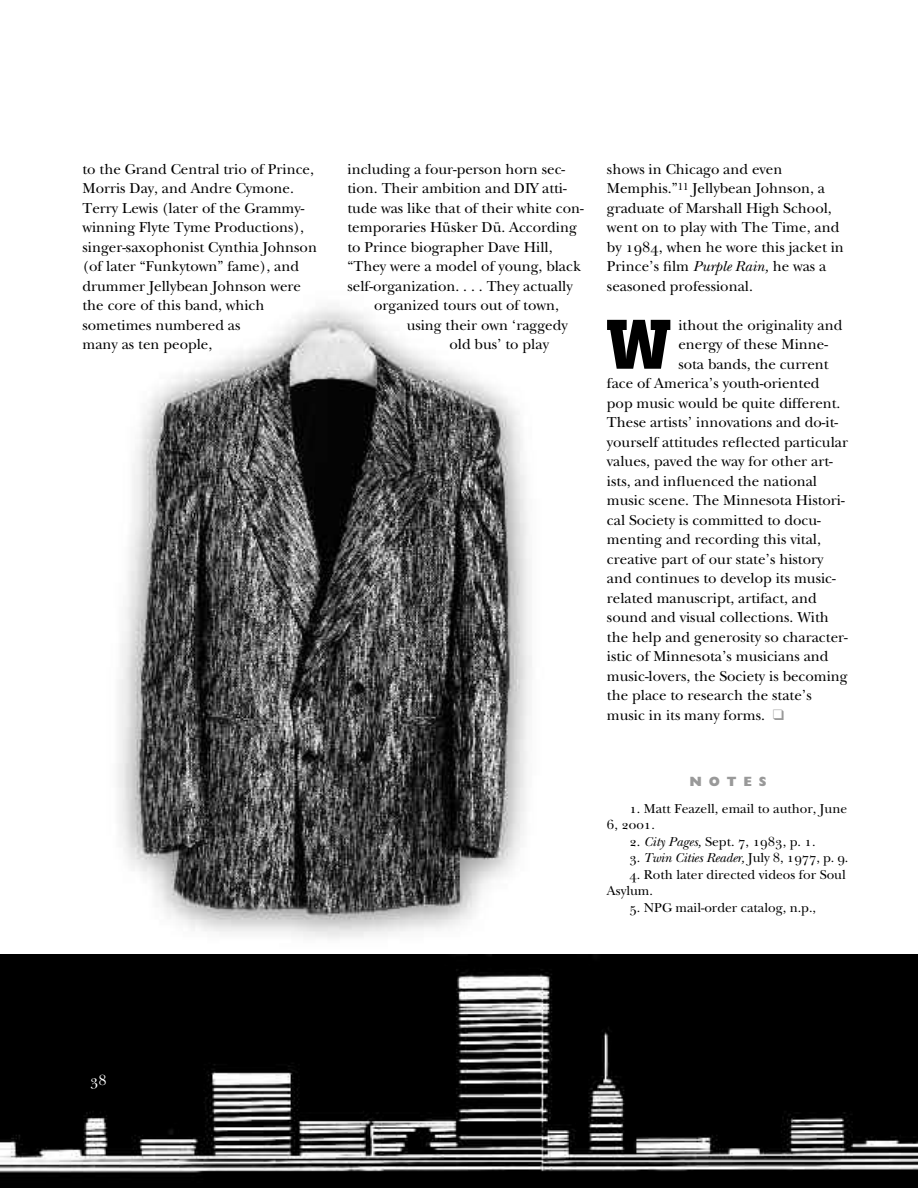
<style>
.page{position:relative;width:918px;height:1188px;background:#fff}
.page>*{position:absolute;margin:0;border:0;box-sizing:border-box;transform-origin:0 0}
.t1{font:700 69.3px "City";color:#000}
.t2{font:15px/19.5px "New Baskerville";color:#000}
.t3{font:15px "New Baskerville SC";color:#fff}
.t4{font:13.5px/16.5px "New Baskerville";color:#000}
.t5{font:13.5px "New Baskerville Italic Os F";letter-spacing:-.01em;color:#000}
.t6{font:13.5px "New Baskerville SC";color:#000}
.t7{font:800 13.5px "Gill Sans";letter-spacing:.505em;color:#999}
.s1{font-family:"New Baskerville SC"}
.s2{font-family:"New Baskerville Italic Os F"}
.s3{color:#999}
.s4{font-family:"New Baskerville"}
</style>
<div class="page">
<img style="left:117px;top:307px;width:415px;height:632px">
<img style="left:0;top:954px;width:918px;height:234px">
<p class="t2" style="left:82px;top:161px;width:236px">to the Grand Central trio of Prince,<br>Morris Day, and Andre Cymone.<br>Terry Lewis (later of the Grammy&shy;winning Flyte Tyme Productions), singer-saxophonist Cynthia Johnson (of later “Funkytown” fame), and drummer Jellybean Johnson were the core of this band, which sometimes numbered as<br>many as ten people,</p>
<p class="t2" style="left:607px;top:161px;width:238px">shows in Chicago and even<br>Memphis.”<sup>11</sup> Jellybean Johnson, a graduate of Marshall High School, went on to play with The Time, and by <span class="s1">1984</span>, when he wore this jacket in<br>Prince’s film <span class="s2">Purple Rain,</span> he was a seasoned professional.</p>
<p class="t2" style="left:348px;top:161px;width:219px">including a four-person horn sec-</p>
<p class="t2" style="left:348px;top:181px;width:221px">tion. Their ambition and DIY atti-</p>
<p class="t2" style="left:348px;top:200px;width:238px">tude was like that of their white con-</p>
<p class="t2" style="left:348px;top:220px;width:231px">temporaries Hüsker Dü. According</p>
<p class="t2" style="left:348px;top:239px;width:207px">to Prince biographer Dave Hill,</p>
<p class="t2" style="left:348px;top:259px;width:235px">“They were a model of young, black</p>
<p class="t2" style="left:348px;top:278px;width:227px">self-organization. . . . They actually</p>
<p class="t2" style="left:374px;top:298px;width:186px">organized tours out of town,</p>
<p class="t2" style="left:407px;top:317px;width:163px">using their own ‘raggedy</p>
<p class="t2" style="left:449px;top:337px;width:101px">old bus’ to play</p>
<h1 class="t1" style="left:607px;top:320px;width:65px">W</h1>
<p class="t2" style="left:678px;top:317px;width:166px">ithout the originality and</p>
<p class="t2" style="left:678px;top:337px;width:151px">energy of these Minne-</p>
<p class="t2" style="left:678px;top:356px;width:152px">sota bands, the current</p>
<p class="t2" style="left:607px;top:376px;width:214px">face of America’s youth-oriented</p>
<p class="t2" style="left:607px;top:395px;width:235px">pop music would be quite different.</p>
<p class="t2" style="left:607px;top:415px;width:233px">These artists’ innovations and do-it-</p>
<p class="t2" style="left:607px;top:434px;width:243px">yourself attitudes reflected particular</p>
<p class="t2" style="left:607px;top:454px;width:227px">values, paved the way for other art-</p>
<p class="t2" style="left:607px;top:473px;width:212px">ists, and influenced the national</p>
<p class="t2" style="left:607px;top:493px;width:239px">music scene. The Minnesota Histori-</p>
<p class="t2" style="left:607px;top:512px;width:215px">cal Society is committed to docu-</p>
<p class="t2" style="left:607px;top:532px;width:216px">menting and recording this vital,</p>
<p class="t2" style="left:607px;top:551px;width:218px">creative part of our state’s history</p>
<p class="t2" style="left:607px;top:571px;width:230px">and continues to develop its music-</p>
<p class="t2" style="left:607px;top:590px;width:211px">related manuscript, artifact, and</p>
<p class="t2" style="left:607px;top:610px;width:223px">sound and visual collections. With</p>
<p class="t2" style="left:607px;top:629px;width:242px">the help and generosity so character-</p>
<p class="t2" style="left:607px;top:649px;width:223px">istic of Minnesota’s musicians and</p>
<p class="t2" style="left:607px;top:668px;width:242px">music-lovers, the Society is becoming</p>
<p class="t2" style="left:607px;top:688px;width:206px">the place to research the state’s</p>
<p class="t2" style="left:607px;top:707px;width:179px">music in its many forms. <span class="s3">❑</span></p>
<p class="t3" style="left:90px;top:1075px;width:18px">38</p>
<p class="t7" style="left:689px;top:776px;width:79px">NOTES</p>
<p class="t4" style="left:629px;top:802px;width:219px"><span class="s1">1</span>. Matt Feazell, email to author, June</p>
<p class="t6" style="left:607px;top:820px;width:50px">6<span class="s4">,</span> 2001<span class="s4">.</span></p>
<p class="t4" style="left:629px;top:835px;width:188px"><span class="s1">2</span>. <span class="s2">City Pages,</span> Sept. <span class="s1">7</span>, <span class="s1">1983</span>, p. <span class="s1">1</span>.</p>
<p class="t5" style="left:629px;top:853px;width:220px"><span class="s1">3</span><span class="s4">.</span> Twin Cities Reader, <span class="s4">July</span> <span class="s1">8</span><span class="s4">,</span> <span class="s1">1977</span><span class="s4">, p.</span> <span class="s1">9</span><span class="s4">.</span></p>
<p class="t4" style="left:607px;top:868px;width:240px;text-indent:23px"><span class="s1">4</span>. Roth later directed videos for Soul<br>Asylum.</p>
<p class="t4" style="left:629px;top:901px;width:188px"><span class="s1">5</span>. NPG mail-order catalog, n.p.,</p>
</div>
